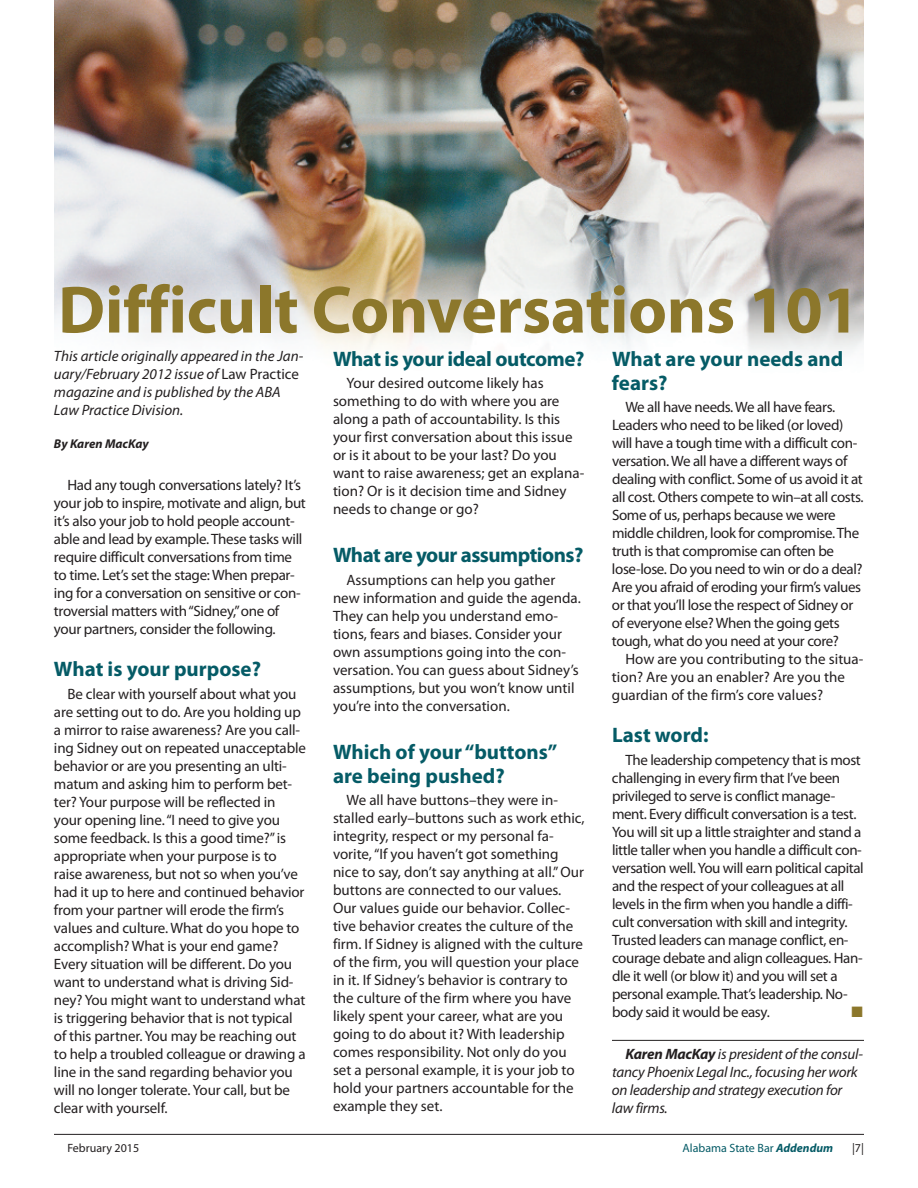
<style>
.page{position:relative;width:918px;height:1188px;background:#fff}
.page>*{position:absolute;margin:0;border:0;box-sizing:border-box;transform-origin:0 0}
.t1{font:700 67.5px "Myriad Pro";letter-spacing:-.005em;color:#8c772b}
.t2{font:700 21px/24px "Myriad Pro";letter-spacing:-.005em;color:#055b66}
.t3{font:700 21px "Myriad Pro";letter-spacing:-.025em;color:#055b66}
.t4{font:15px/18px "Myriad Pro";letter-spacing:-.01em;color:#231f20}
.t5{font:italic 15px/18px "Myriad Pro";letter-spacing:-.005em;color:#231f20}
.t6{font:15px "Zapf Dingbats";color:#8c772b}
.t7{font:italic 700 12.75px "Myriad Pro";color:#231f20}
.t8{font:12px "Myriad Pro";color:#055b66}
.t9{font:12px "Myriad Pro";color:#231f20}
.s1{font-style:normal}
.s2{font-weight:700}
.s3{font-weight:700;font-style:italic}
</style>
<div class="page">
<img style="left:54px;top:0;width:810px;height:354px">
<hr style="left:54px;top:1134px;width:810px;height:1px;background:#231f20">
<hr style="left:612px;top:1040px;width:252px;height:1px;background:#231f20">
<h1 class="t1" style="left:58px;top:285px;width:803px">Difficult Conversations 101</h1>
<p class="t5" style="left:54px;top:348px;width:251px">This article originally appeared in the Jan&shy;uary/February 2012 issue of <span class="s1">Law Practice </span>magazine and is published by the ABA Law Practice Division.</p>
<p class="t7" style="left:54px;top:439px;width:96px">By Karen MacKay</p>
<p class="t4" style="left:54px;top:477px;width:253px;text-indent:14px">Had any tough conversations lately? It’s your job to inspire, motivate and align, but it’s also your job to hold people account&shy;able and lead by example. These tasks will require difficult conversations from time to time. Let’s set the stage: When prepar&shy;ing for a conversation on sensitive or con&shy;troversial matters with“Sidney,”one of your partners, consider the following.</p>
<h2 class="t2" style="left:54px;top:659px;width:209px">What is your purpose?</h2>
<p class="t4" style="left:54px;top:686px;width:254px;text-indent:14px">Be clear with yourself about what you are setting out to do. Are you holding up a mirror to raise awareness? Are you call&shy;ing Sidney out on repeated unacceptable behavior or are you presenting an ulti&shy;matum and asking him to perform bet&shy;ter? Your purpose will be reflected in your opening line.“I need to give you some feedback. Is this a good time?”is appropriate when your purpose is to raise awareness, but not so when you’ve had it up to here and continued behavior from your partner will erode the firm’s values and culture. What do you hope to accomplish? What is your end game?<br>Every situation will be different. Do you want to understand what is driving Sid&shy;ney? You might want to understand what is triggering behavior that is not typical of this partner. You may be reaching out to help a troubled colleague or drawing a line in the sand regarding behavior you will no longer tolerate. Your call, but be clear with yourself.</p>
<h2 class="t2" style="left:333px;top:348px;width:253px">What is your ideal outcome?</h2>
<p class="t4" style="left:333px;top:375px;width:253px;text-indent:14px">Your desired outcome likely has something to do with where you are along a path of accountability. Is this your first conversation about this issue or is it about to be your last? Do you want to raise awareness; get an explana&shy;tion? Or is it decision time and Sidney needs to change or go?</p>
<h2 class="t3" style="left:333px;top:547px;width:252px">What are your assumptions?</h2>
<p class="t4" style="left:333px;top:572px;width:249px;text-indent:13px">Assumptions can help you gather new information and guide the agenda.<br>They can help you understand emo&shy;tions, fears and biases. Consider your own assumptions going into the con&shy;versation. You can guess about Sidney’s assumptions, but you won’t know until you’re into the conversation.</p>
<h2 class="t2" style="left:333px;top:741px;width:226px">Which of your “buttons” are being pushed?</h2>
<p class="t4" style="left:333px;top:792px;width:253px;text-indent:13px">We all have buttons–they were in&shy;stalled early–buttons such as work ethic, integrity, respect or my personal fa&shy;vorite,“If you haven’t got something nice to say, don’t say anything at all.”Our buttons are connected to our values.<br>Our values guide our behavior. Collec&shy;tive behavior creates the culture of the firm. If Sidney is aligned with the culture of the firm, you will question your place in it. If Sidney’s behavior is contrary to the culture of the firm where you have likely spent your career, what are you going to do about it? With leadership comes responsibility. Not only do you set a personal example, it is your job to hold your partners accountable for the example they set.</p>
<h2 class="t2" style="left:612px;top:348px;width:233px">What are your needs and fears?</h2>
<p class="t4" style="left:612px;top:399px;width:253px;text-indent:14px">We all have needs.We all have fears.<br>Leaders who need to be liked (or loved) will have a tough time with a difficult con&shy;versation.We all have a different ways of dealing with conflict. Some of us avoid it at all cost. Others compete to win–at all costs.<br>Some of us, perhaps because we were middle children, look for compromise.The truth is that compromise can often be lose-lose. Do you need to win or do a deal?<br>Are you afraid of eroding your firm’s values or that you’ll lose the respect of Sidney or of everyone else?When the going gets tough, what do you need at your core?</p>
<p class="t4" style="left:612px;top:651px;width:253px;text-indent:14px">How are you contributing to the situa&shy;tion? Are you an enabler? Are you the guardian of the firm’s core values?</p>
<h2 class="t2" style="left:612px;top:725px;width:98px">Last word:</h2>
<p class="t4" style="left:612px;top:752px;width:253px;text-indent:14px">The leadership competency that is most challenging in every firm that I’ve been privileged to serve is conflict manage&shy;ment. Every difficult conversation is a test.<br>You will sit up a little straighter and stand a little taller when you handle a difficult con&shy;versation well.You will earn political capital and the respect of your colleagues at all levels in the firm when you handle a diffi&shy;cult conversation with skill and integrity.<br>Trusted leaders can manage conflict, en&shy;courage debate and align colleagues. Han&shy;dle it well (or blow it) and you will set a personal example.That’s leadership. No&shy;body said it would be easy.</p>
<p class="t6" style="left:851px;top:1003px;width:13px">■</p>
<p class="t5" style="left:612px;top:1046px;width:252px;text-indent:14px"><span class="s2">Karen MacKay</span> is president of the consul&shy;tancy Phoenix Legal Inc., focusing her work on leadership and strategy execution for law firms.</p>
<p class="t9" style="left:68px;top:1143px;width:73px">February 2015</p>
<p class="t8" style="left:683px;top:1143px;width:152px">Alabama State Bar <span class="s3">Addendum</span></p>
<p class="t9" style="left:852px;top:1143px;width:13px">|7|</p>
</div>
